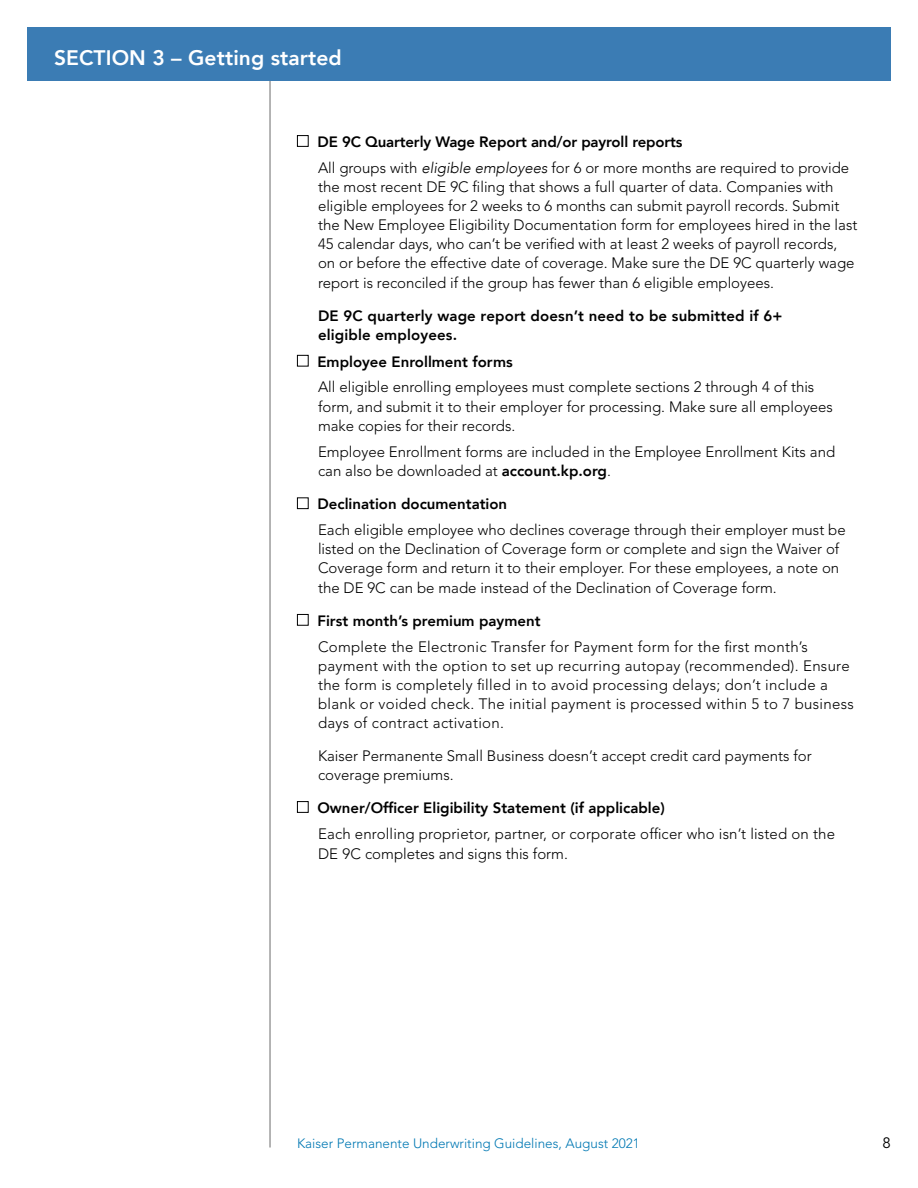
<style>
.page{position:relative;width:918px;height:1188px;background:#fff}
.page>*{position:absolute;margin:0;border:0;box-sizing:border-box;transform-origin:0 0}
.t1{font:800 21px "Avenir";letter-spacing:.005em;color:#fff}
.t2{font:300 15px/19.2px "Avenir LT Std";color:#000}
.t3{font:300 15px/19.2px "Avenir LT Std";letter-spacing:.02em;color:#000}
.t4{font:800 15px/19.5px "Avenir";color:#000}
.t5{font:15px "Avenir LT Std";color:#000}
.t6{font:300 13.5px "Avenir LT Std";color:#0078b3}
.s1{font-family:"Avenir";font-style:italic}
.s2{font-family:"Avenir";font-weight:800}
</style>
<div class="page">
<hr style="left:269px;top:81px;width:2px;height:1067px;background:#7c7c7c">
<div style="left:27px;top:27px;width:864px;height:54px;background:#3b7cb4"></div>
<div style="left:297px;top:135px;width:12px;height:12px;border:1px solid #000"></div>
<div style="left:297px;top:355px;width:12px;height:12px;border:1px solid #000"></div>
<div style="left:297px;top:497px;width:12px;height:12px;border:1px solid #000"></div>
<div style="left:297px;top:614px;width:12px;height:12px;border:1px solid #000"></div>
<div style="left:297px;top:801px;width:12px;height:12px;border:1px solid #000"></div>
<h1 class="t1" style="left:54px;top:41px;width:289px">SECTION 3 – Getting started</h1>
<p class="t4" style="left:317px;top:132px;width:367px">DE 9C Quarterly Wage Report and/or payroll reports</p>
<p class="t2" style="left:318px;top:158px;width:541px">All groups with <span class="s1">eligible employees</span> for 6 or more months are required to provide the most recent DE 9C filing that shows a full quarter of data. Companies with eligible employees for 2 weeks to 6 months can submit payroll records. Submit the New Employee Eligibility Documentation form for employees hired in the last 45 calendar days, who can’t be verified with at least 2 weeks of payroll records, on or before the effective date of coverage. Make sure the DE 9C quarterly wage report is reconciled if the group has fewer than 6 eligible employees.</p>
<p class="t4" style="left:318px;top:306px;width:466px">DE 9C quarterly wage report doesn’t need to be submitted if 6+ eligible employees.</p>
<p class="t4" style="left:317px;top:352px;width:197px">Employee Enrollment forms</p>
<p class="t2" style="left:318px;top:378px;width:516px">All eligible enrolling employees must complete sections 2 through 4 of this form, and submit it to their employer for processing. Make sure all employees make copies for their records.</p>
<p class="t2" style="left:318px;top:442px;width:519px">Employee Enrollment forms are included in the Employee Enrollment Kits and can also be downloaded at <span class="s2">account.kp.org</span>.</p>
<p class="t4" style="left:317px;top:494px;width:191px">Declination documentation</p>
<p class="t2" style="left:318px;top:520px;width:529px">Each eligible employee who declines coverage through their employer must be listed on the Declination of Coverage form or complete and sign the Waiver of Coverage form and return it to their employer. For these employees, a note on the DE 9C can be made instead of the Declination of Coverage form.</p>
<p class="t4" style="left:317px;top:611px;width:225px">First month’s premium payment</p>
<p class="t3" style="left:318px;top:637px;width:537px">Complete the Electronic Transfer for Payment form for the first month’s payment with the option to set up recurring autopay (recommended). Ensure the form is completely filled in to avoid processing delays; don’t include a blank or voided check. The initial payment is processed within 5 to 7 business days of contract activation.</p>
<p class="t2" style="left:318px;top:746px;width:495px">Kaiser Permanente Small Business doesn’t accept credit card payments for coverage premiums.</p>
<p class="t4" style="left:317px;top:798px;width:349px">Owner/Officer Eligibility Statement (if applicable)</p>
<p class="t2" style="left:318px;top:824px;width:519px">Each enrolling proprietor, partner, or corporate officer who isn’t listed on the<br>DE 9C completes and signs this form.</p>
<p class="t6" style="left:297px;top:1135px;width:344px">Kaiser Permanente Underwriting Guidelines, August 2021</p>
<p class="t5" style="left:883px;top:1134px;width:10px">8</p>
</div>
